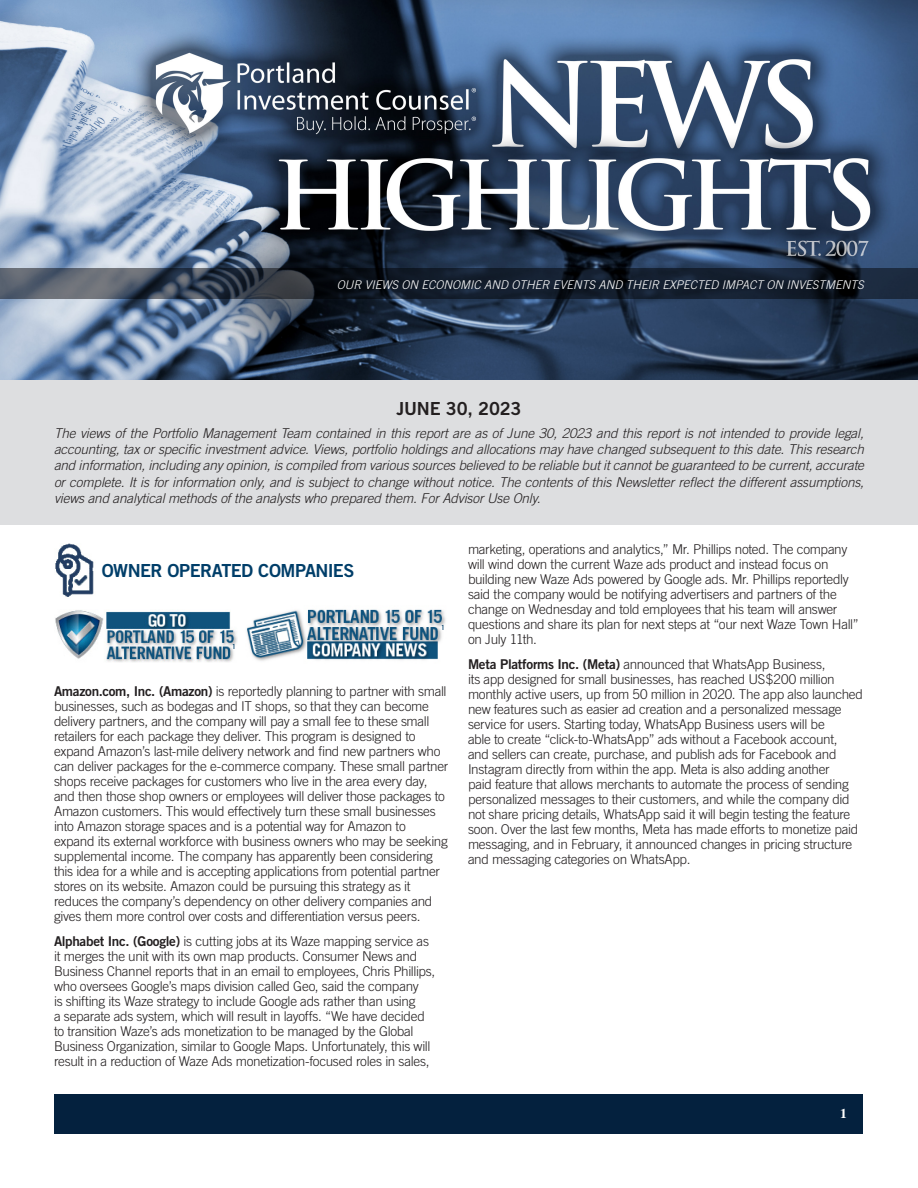
<style>
.page{position:relative;width:918px;height:1188px;background:#fff}
.page>*{position:absolute;margin:0;border:0;box-sizing:border-box;transform-origin:0 0}
.Article_-_Body{font:18px "Trade Gothic Bold Two";letter-spacing:-.035em;color:#003e69}
.t1{font:18px "Trade Gothic Bold Two";letter-spacing:-.01em;color:#231f20}
.Article_-_Body-2{font:300 13.5px/15px "Trade Gothic";letter-spacing:-.025em;color:#231f20}
.t2{font:italic 300 13.5px/16.2px "Trade Gothic";letter-spacing:-.01em;color:#231f20;text-align:justify}
.t3{font:700 13.5px "Times";color:#fff}
.t4{font:italic 300 12px "Trade Gothic";color:#fff}
.t5{font:7.05px "Trade Gothic Bold Cond Twenty";color:#003e69}
.s1{font-family:"Trade Gothic Bold Two";font-weight:400}
</style>
<div class="page">
<div style="left:55px;top:1094px;width:808px;height:39px;background:#04213e"></div>
<img style="left:0;top:0;width:918px;height:380px">
<svg style="left:0;top:268px;width:918px;height:31px;background:#232c39"></svg>
<img style="left:55px;top:543px;width:39px;height:54px">
<div style="left:0;top:380px;width:918px;height:145px;background:#dddee0"></div>
<img style="left:247px;top:609px;width:199px;height:52px">
<img style="left:55px;top:610px;width:182px;height:52px">
<p class="t4" style="left:337px;top:277px;width:529px">OUR VIEWS ON ECONOMIC AND OTHER EVENTS AND THEIR EXPECTED IMPACT ON INVESTMENTS</p>
<p class="t1" style="left:396px;top:397px;width:127px">JUNE 30, 2023</p>
<p class="t2" style="left:54px;top:425px;width:812px">The views of the Portfolio Management Team contained in this report are as of June 30, 2023 and this report is not intended to provide legal, accounting, tax or specific investment advice. Views, portfolio holdings and allocations may have changed subsequent to this date. This research and information, including any opinion, is compiled from various sources believed to be reliable but it cannot be guaranteed to be current, accurate or complete. It is for information only, and is subject to change without notice. The contents of this Newsletter reflect the different assumptions, views and analytical methods of the analysts who prepared them. For Advisor Use Only.</p>
<p class="Article_-_Body" style="left:102px;top:560px;width:254px">OWNER OPERATED COMPANIES</p>
<p class="t5" style="left:233px;top:643px;width:5px">1</p>
<p class="t5" style="left:442px;top:623px;width:5px">1</p>
<p class="Article_-_Body-2" style="left:54px;top:684px;width:396px"><span class="s1">Amazon.com, Inc. (Amazon)</span> is reportedly planning to partner with small businesses, such as bodegas and IT shops, so that they can become delivery partners, and the company will pay a small fee to these small retailers for each package they deliver. This program is designed to expand Amazon’s last-mile delivery network and find new partners who can deliver packages for the e-commerce company. These small partner shops receive packages for customers who live in the area every day, and then those shop owners or employees will deliver those packages to Amazon customers. This would effectively turn these small businesses into Amazon storage spaces and is a potential way for Amazon to expand its external workforce with business owners who may be seeking supplemental income. The company has apparently been considering this idea for a while and is accepting applications from potential partner stores on its website. Amazon could be pursuing this strategy as it reduces the company’s dependency on other delivery companies and gives them more control over costs and differentiation versus peers.</p>
<p class="Article_-_Body-2" style="left:54px;top:933px;width:383px"><span class="s1">Alphabet Inc. (Google)</span> is cutting jobs at its Waze mapping service as it merges the unit with its own map products. Consumer News and Business Channel reports that in an email to employees, Chris Phillips, who oversees Google’s maps division called Geo, said the company<br>is shifting its Waze strategy to include Google ads rather than using<br>a separate ads system, which will result in layoffs. “We have decided to transition Waze’s ads monetization to be managed by the Global Business Organization, similar to Google Maps. Unfortunately, this will result in a reduction of Waze Ads monetization-focused roles in sales,</p>
<p class="Article_-_Body-2" style="left:468px;top:541px;width:392px">marketing, operations and analytics,” Mr. Phillips noted. The company will wind down the current Waze ads product and instead focus on building new Waze Ads powered by Google ads. Mr. Phillips reportedly said the company would be notifying advertisers and partners of the change on Wednesday and told employees that his team will answer questions and share its plan for next steps at “our next Waze Town Hall” on July 11th.</p>
<p class="Article_-_Body-2" style="left:468px;top:656px;width:397px"><span class="s1">Meta Platforms Inc. (Meta)</span> announced that WhatsApp Business,<br>its app designed for small businesses, has reached US$200 million monthly active users, up from 50 million in 2020. The app also launched new features such as easier ad creation and a personalized message service for users. Starting today, WhatsApp Business users will be<br>able to create “click-to-WhatsApp” ads without a Facebook account,<br>and sellers can create, purchase, and publish ads for Facebook and Instagram directly from within the app. Meta is also adding another<br>paid feature that allows merchants to automate the process of sending personalized messages to their customers, and while the company did not share pricing details, WhatsApp said it will begin testing the feature soon. Over the last few months, Meta has made efforts to monetize paid messaging, and in February, it announced changes in pricing structure and messaging categories on WhatsApp.</p>
<p class="t3" style="left:840px;top:1100px;width:8px">1</p>
</div>
